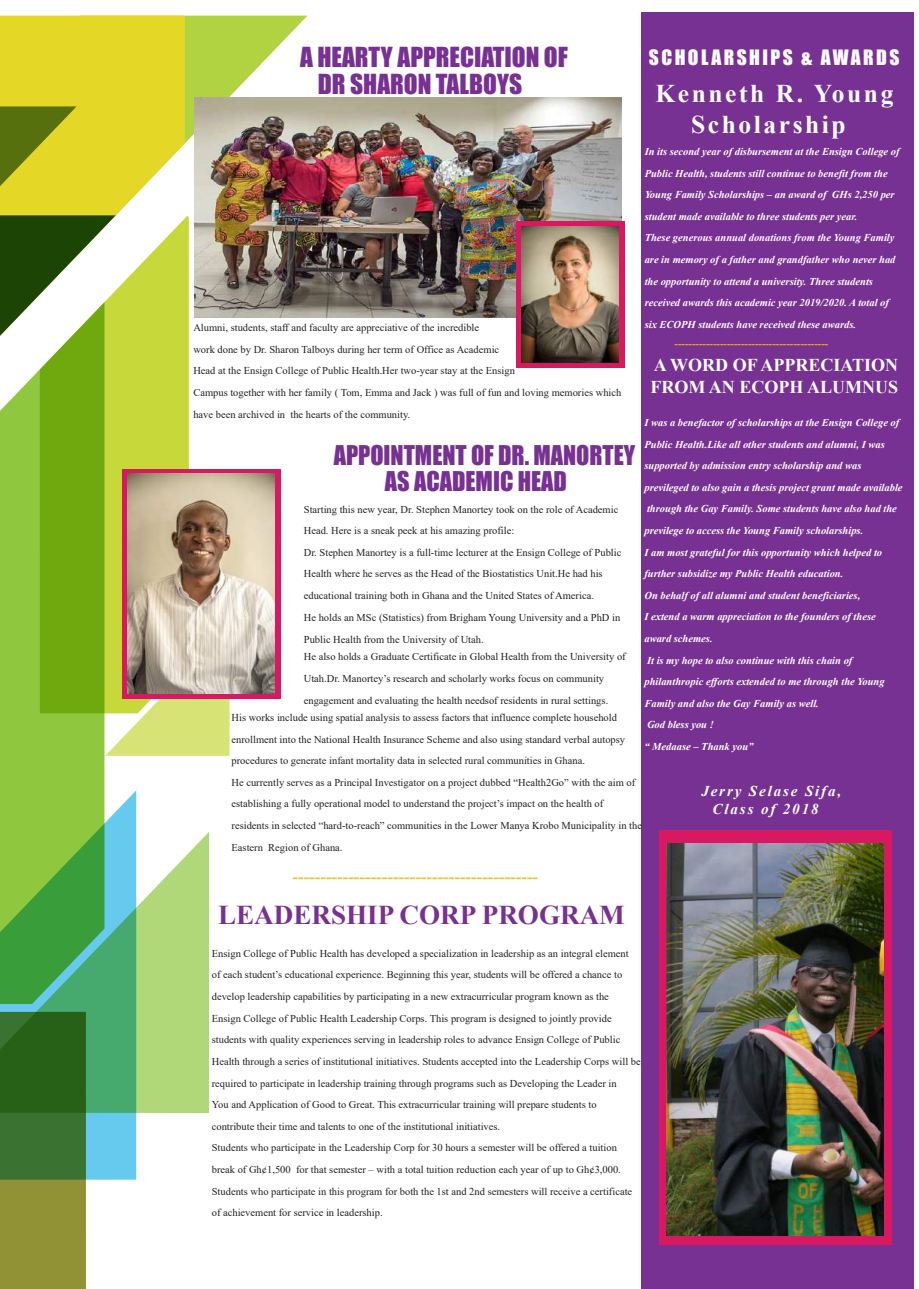
<style>
.page{position:relative;width:919px;height:1289px;background:#fff}
.page>*{position:absolute;margin:0;border:0;box-sizing:border-box;transform-origin:0 0}
.t1{font:700 27.15px "Times New Roman";color:#773193}
.t2{font:700 25.5px/30.6px "Times New Roman";letter-spacing:.1em;color:#fff;text-align:center}
.t3{font:25.35px/27px "Impact";color:#773193}
.t4{font:25.05px/25.5px "Impact";color:#773193}
.t5{font:19.5px "Impact";letter-spacing:.125em;color:#fafbfb}
.t6{font:700 18px/21.6px "Times New Roman";color:#fff}
.t7{font:700 16.8px "Times New Roman";color:#f8bf14}
.t8{font:italic 700 15px/18px "Times New Roman";letter-spacing:.125em;color:#fff}
.t9{font:10.5px/21.6px "Times New Roman";color:#231f20}
.t10{font:italic 700 10.5px/21.6px "Times New Roman";color:#fff}
.t11{font:700 10.5px "Times New Roman";color:#f8bf14}
</style>
<div class="page">
<svg style="left:86px;top:790px;width:50px;height:389px;background:#77cfed"></svg>
<div style="left:0;top:369px;width:104px;height:462px;background:#8fc73e"></div>
<svg style="left:0;top:831px;width:209px;height:281px;background:#7cc174"></svg>
<svg style="left:0;top:1011px;width:86px;height:277px;background:#55792a"></svg>
<svg style="left:40px;top:252px;width:149px;height:461px;background:#91bc21"></svg>
<svg style="left:105px;top:626px;width:124px;height:129px;background:#d8e478"></svg>
<svg style="left:185px;top:16px;width:122px;height:236px"></svg>
<div style="left:185px;top:16px;width:73px;height:43px;background:#b1d241"></div>
<svg style="left:0;top:16px;width:185px;height:320px;background:#e2da3c"></svg>
<svg style="left:0;top:106px;width:157px;height:230px"></svg>
<div style="left:641px;top:13px;width:273px;height:1275px;background:#773193"></div>
<div style="left:659px;top:830px;width:233px;height:414px;background:#d81860"></div>
<img style="left:666px;top:843px;width:217px;height:392px">
<img style="left:194px;top:97px;width:427px;height:221px">
<svg style="left:516px;top:221px;width:108px;height:146px;background:#ca205d"></svg>
<img style="left:521px;top:227px;width:97px;height:135px">
<div style="left:122px;top:469px;width:159px;height:230px;background:#d81860"></div>
<img style="left:127px;top:473px;width:147px;height:220px">
<h3 class="t3" style="left:318px;top:43px;width:251px;text-indent:-18px">A HEARTY APPRECIATION OF<br>DR SHARON TALBOYS</h3>
<h3 class="t5" style="left:649px;top:42px;width:252px">SCHOLARSHIPS &amp; AWARDS</h3>
<h2 class="t2" style="left:655px;top:78px;width:239px">Kenneth R. Young<br>Scholarship</h2>
<p class="t10" style="left:644px;top:140px;width:256px">In its second year of disbursement at the Ensign College of Public Health, students still continue to benefit from the Young Family Scholarships – an award of GHs 2,250 per student made available to three students per year.<br>These generous annual donations from the Young Family are in memory of a father and grandfather who never had the opportunity to attend a university. Three students received awards this academic year 2019/2020. A total of six ECOPH students have received these awards.</p>
<h3 class="t6" style="left:650px;top:354px;width:249px">A WORD OF APPRECIATION<br>FROM AN ECOPH ALUMNUS</h3>
<p class="t10" style="left:644px;top:411px;width:259px">I was a benefactor of scholarships at the Ensign College of Public Health.Like all other students and alumni, I was supported by admission entry scholarship and was previleged to also gain a thesis project grant made available through the Gay Family. Some students have also had the previlege to access the Young Family scholarships.<br>I am most grateful for this opportunity which helped to further subsidize my Public Health education.<br>On behalf of all alumni and student beneficiaries,<br>I extend a warm appreciation to the founders of these award schemes.<br>It is my hope to also continue with this chain of philanthropic efforts extended to me through the Young Family and also the Gay Family as well.<br>God bless you !<br>“ Medaase – Thank you”</p>
<h3 class="t8" style="left:712px;top:782px;width:130px;text-indent:-11px">Jerry Selase Sifa,<br>Class of 2018</h3>
<p class="t9" style="left:193px;top:316px;width:429px">Alumni, students, staff and faculty are appreciative of the incredible<br>work done by Dr. Sharon Talboys during her term of Office as Academic<br>Head at the Ensign College of Public Health.Her two-year stay at the Ensign<br>Campus together with her family ( Tom, Emma and Jack ) was full of fun and loving memories which have been archived in the hearts of the community.</p>
<h3 class="t4" style="left:385px;top:442px;width:252px;text-indent:-51px">APPOINTMENT OF DR. MANORTEY<br>AS ACADEMIC HEAD</h3>
<p class="t9" style="left:304px;top:498px;width:319px">Starting this new year, Dr. Stephen Manortey took on the role of Academic Head. Here is a sneak peek at his amazing profile:<br>Dr. Stephen Manortey is a full-time lecturer at the Ensign College of Public Health where he serves as the Head of the Biostatistics Unit.He had his educational training both in Ghana and the United States of America.<br>He holds an MSc (Statistics) from Brigham Young University and a PhD in Public Health from the University of Utah.</p>
<p class="t9" style="left:304px;top:646px;width:323px">He also holds a Graduate Certificate in Global Health from the University of<br>Utah.Dr. Manortey’s research and scholarly works focus on community engagement and evaluating the health needsof residents in rural settings.</p>
<p class="t9" style="left:231px;top:706px;width:412px">His works include using spatial analysis to assess factors that influence complete household enrollment into the National Health Insurance Scheme and also using standard verbal autopsy procedures to generate infant mortality data in selected rural communities in Ghana.<br>He currently serves as a Principal Investigator on a project dubbed “Health2Go” with the aim of establishing a fully operational model to understand the project’s impact on the health of residents in selected “hard-to-reach” communities in the Lower Manya Krobo Municipality in the Eastern Region of Ghana.</p>
<p class="t11" style="left:674px;top:336px;width:155px">--------------------------------------------</p>
<h3 class="t7" style="left:292px;top:864px;width:247px">--------------------------------------------</h3>
<h1 class="t1" style="left:218px;top:895px;width:408px">LEADERSHIP CORP PROGRAM</h1>
<p class="t9" style="left:212px;top:942px;width:430px">Ensign College of Public Health has developed a specialization in leadership as an integral element<br>of each student’s educational experience. Beginning this year, students will be offered a chance to develop leadership capabilities by participating in a new extracurricular program known as the<br>Ensign College of Public Health Leadership Corps. This program is designed to jointly provide students with quality experiences serving in leadership roles to advance Ensign College of Public Health through a series of institutional initiatives. Students accepted into the Leadership Corps will be required to participate in leadership training through programs such as Developing the Leader in<br>You and Application of Good to Great. This extracurricular training will prepare students to contribute their time and talents to one of the institutional initiatives.<br>Students who participate in the Leadership Corp for 30 hours a semester will be offered a tuition break of Gh¢1,500 for that semester – with a total tuition reduction each year of up to Gh¢3,000.<br>Students who participate in this program for both the 1st and 2nd semesters will receive a certificate of achievement for service in leadership.</p>
</div>
